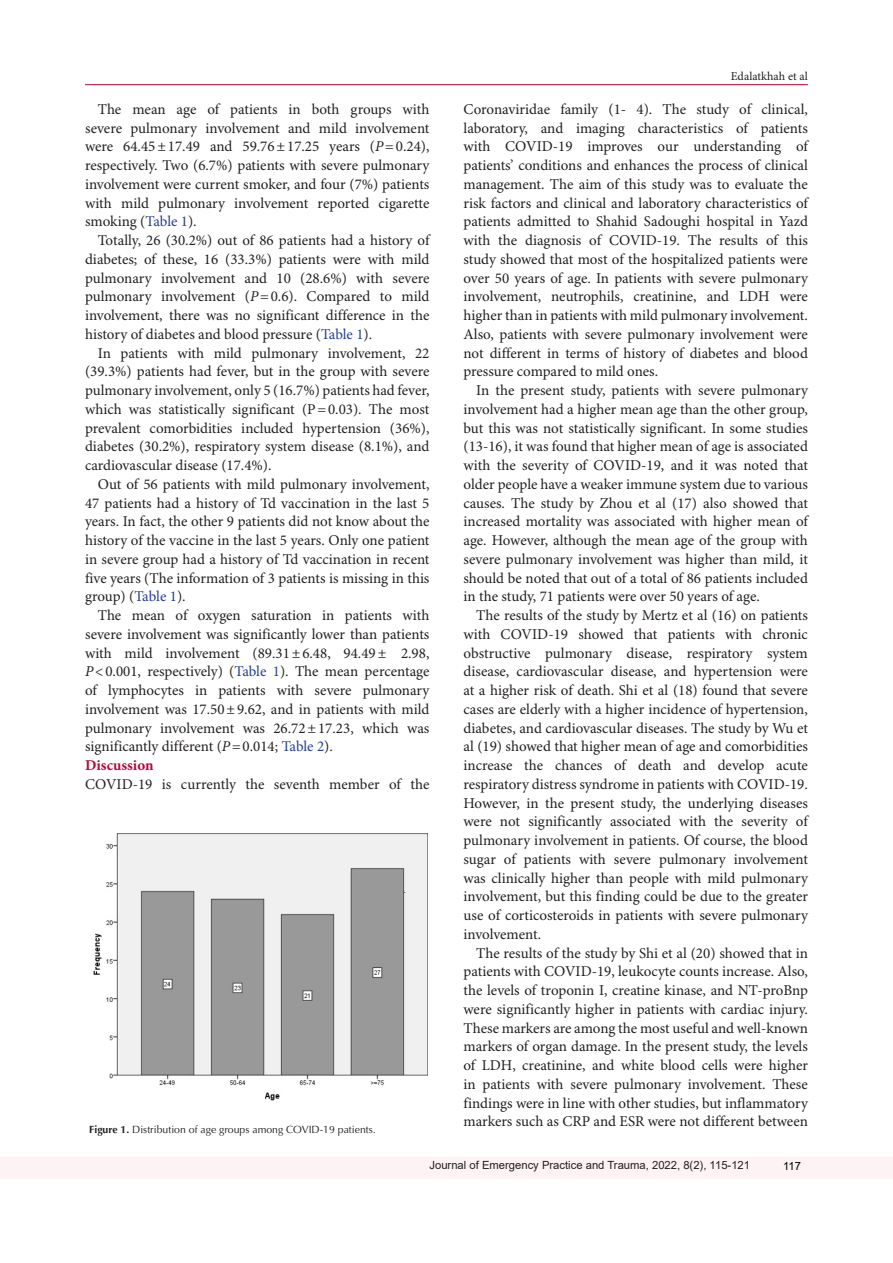
<style>
.page{position:relative;width:893px;height:1263px;background:#fff}
.page>*{position:absolute;margin:0;border:0;box-sizing:border-box;transform-origin:0 0}
.t1{font:15px/18.8px "Minion Pro";color:#231f20;text-align:justify}
.t2{font:700 15px "Minion Pro";color:#b30838}
.t3{font:12px "Minion Pro";letter-spacing:.005em;color:#231f20}
.t4{font:11.25px "Arial";color:#231f20}
.t5{font:11.25px "Arial";color:#000}
.t6{font:10.5px "Optima LT Std";color:#231f20}
.s1{font-style:italic}
.s2{color:#253f8e}
.s3{font-weight:700}
</style>
<div class="page">
<hr style="left:85px;top:84px;width:723px;height:1px;background:#b30838">
<div style="left:0;top:1157px;width:893px;height:22px;background:#fdf3f4"></div>
<img style="left:93px;top:833px;width:334px;height:268px">
<p class="t1" style="left:85px;top:100px;width:346px;text-indent:13px">The mean age of patients in both groups with severe pulmonary involvement and mild involvement were 64.45±17.49 and 59.76±17.25 years (<span class="s1">P</span>=0.24), respectively. Two (6.7%) patients with severe pulmonary involvement were current smoker, and four (7%) patients with mild pulmonary involvement reported cigarette smoking (<span class="s2">Table 1</span>).</p>
<p class="t1" style="left:85px;top:231px;width:346px;text-indent:13px">Totally, 26 (30.2%) out of 86 patients had a history of diabetes; of these, 16 (33.3%) patients were with mild pulmonary involvement and 10 (28.6%) with severe pulmonary involvement (<span class="s1">P</span>=0.6). Compared to mild involvement, there was no significant difference in the history of diabetes and blood pressure (<span class="s2">Table 1</span>).</p>
<p class="t1" style="left:85px;top:344px;width:346px;text-indent:13px">In patients with mild pulmonary involvement, 22 (39.3%) patients had fever, but in the group with severe pulmonary involvement, only 5 (16.7%) patients had fever, which was statistically significant (P=0.03). The most prevalent comorbidities included hypertension (36%), diabetes (30.2%), respiratory system disease (8.1%), and cardiovascular disease (17.4%).</p>
<p class="t1" style="left:85px;top:475px;width:346px;text-indent:13px">Out of 56 patients with mild pulmonary involvement, 47 patients had a history of Td vaccination in the last 5 years. In fact, the other 9 patients did not know about the history of the vaccine in the last 5 years. Only one patient in severe group had a history of Td vaccination in recent five years (The information of 3 patients is missing in this group) (<span class="s2">Table 1</span>).</p>
<p class="t1" style="left:85px;top:606px;width:346px;text-indent:13px">The mean of oxygen saturation in patients with severe involvement was significantly lower than patients with mild involvement (89.31±6.48, 94.49± 2.98, <span class="s1">P</span>&lt;0.001, respectively) (<span class="s2">Table 1</span>). The mean percentage of lymphocytes in patients with severe pulmonary involvement was 17.50±9.62, and in patients with mild pulmonary involvement was 26.72±17.23, which was significantly different (<span class="s1">P</span>=0.014; <span class="s2">Table 2</span>).</p>
<p class="t2" style="left:85px;top:755px;width:70px">Discussion</p>
<p class="t1" style="left:85px;top:775px;width:346px">COVID-19 is currently the seventh member of the</p>
<p class="t6" style="left:89px;top:1123px;width:288px"><span class="s3">Figure 1.</span> Distribution of age groups among COVID-19 patients.</p>
<p class="t3" style="left:731px;top:69px;width:79px">Edalatkhah et al</p>
<p class="t1" style="left:463px;top:100px;width:346px">Coronaviridae family (1- 4). The study of clinical, laboratory, and imaging characteristics of patients with COVID-19 improves our understanding of patients’ conditions and enhances the process of clinical management. The aim of this study was to evaluate the risk factors and clinical and laboratory characteristics of patients admitted to Shahid Sadoughi hospital in Yazd with the diagnosis of COVID-19. The results of this study showed that most of the hospitalized patients were over 50 years of age. In patients with severe pulmonary involvement, neutrophils, creatinine, and LDH were higher than in patients with mild pulmonary involvement.<br>Also, patients with severe pulmonary involvement were not different in terms of history of diabetes and blood pressure compared to mild ones.</p>
<p class="t1" style="left:463px;top:381px;width:346px;text-indent:13px">In the present study, patients with severe pulmonary involvement had a higher mean age than the other group, but this was not statistically significant. In some studies (13-16), it was found that higher mean of age is associated with the severity of COVID-19, and it was noted that older people have a weaker immune system due to various causes. The study by Zhou et al (17) also showed that increased mortality was associated with higher mean of age. However, although the mean age of the group with severe pulmonary involvement was higher than mild, it should be noted that out of a total of 86 patients included in the study, 71 patients were over 50 years of age.</p>
<p class="t1" style="left:463px;top:606px;width:346px;text-indent:13px">The results of the study by Mertz et al (16) on patients with COVID-19 showed that patients with chronic obstructive pulmonary disease, respiratory system disease, cardiovascular disease, and hypertension were at a higher risk of death. Shi et al (18) found that severe cases are elderly with a higher incidence of hypertension, diabetes, and cardiovascular diseases. The study by Wu et al (19) showed that higher mean of age and comorbidities increase the chances of death and develop acute respiratory distress syndrome in patients with COVID-19.<br>However, in the present study, the underlying diseases were not significantly associated with the severity of pulmonary involvement in patients. Of course, the blood sugar of patients with severe pulmonary involvement was clinically higher than people with mild pulmonary involvement, but this finding could be due to the greater use of corticosteroids in patients with severe pulmonary involvement.</p>
<p class="t1" style="left:463px;top:944px;width:346px;text-indent:13px">The results of the study by Shi et al (20) showed that in patients with COVID-19, leukocyte counts increase. Also, the levels of troponin I, creatine kinase, and NT-proBnp were significantly higher in patients with cardiac injury.<br>These markers are among the most useful and well-known markers of organ damage. In the present study, the levels of LDH, creatinine, and white blood cells were higher in patients with severe pulmonary involvement. These findings were in line with other studies, but inflammatory markers such as CRP and ESR were not different between</p>
<p class="t4" style="left:429px;top:1157px;width:322px">Journal of Emergency Practice and Trauma, 2022, 8(2), 115-121</p>
<p class="t5" style="left:783px;top:1158px;width:19px">117</p>
</div>
